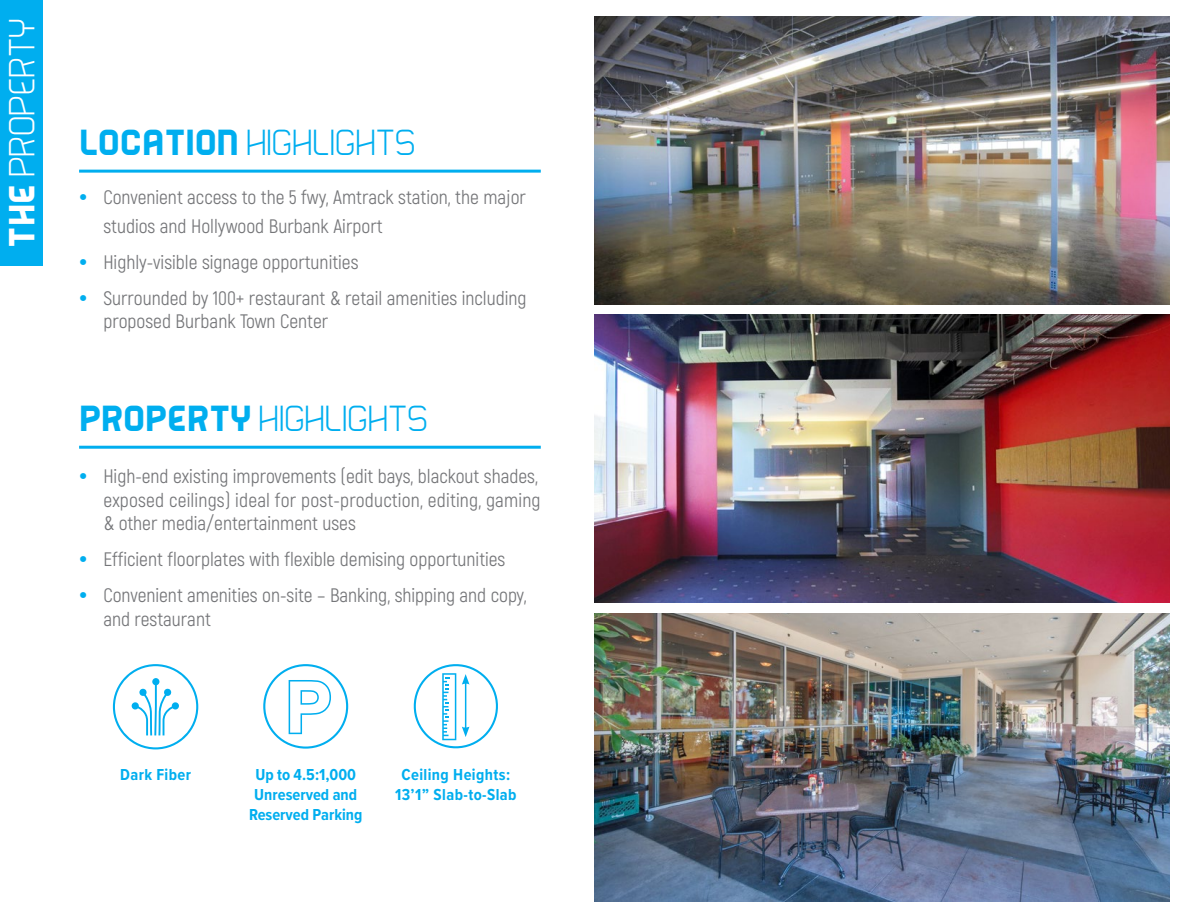
<style>
.page{position:relative;width:1188px;height:918px;background:#fff}
.page>*{position:absolute;margin:0;border:0;box-sizing:border-box;transform-origin:0 0}
.t1{font:100 42.3px "Bender";letter-spacing:.01em;color:#00aeef}
.t2{font:100 42.3px "Bender";letter-spacing:.01em;color:#fff}
.t3{font:19.5px/23.4px "Akrobat";color:#757679}
.t4{font:700 16.5px/19.8px "Proxima Nova Cond";color:#00aeef;text-align:center}
.t5{font:700 16.5px "Proxima Nova Cond";letter-spacing:.025em;color:#00aeef}
.s1{font-family:"Bender Solid";font-weight:400}
.s2{font-family:"A Udimat";font-size:27px;color:#00aeef}
</style>
<div class="page">
<img style="left:594px;top:315px;width:576px;height:288px">
<img style="left:594px;top:17px;width:576px;height:288px">
<img style="left:594px;top:613px;width:576px;height:288px">
<div style="left:0;top:0;width:42px;height:265px;background:#00aeef"></div>
<svg style="left:263px;top:664px;width:85px;height:85px"></svg>
<svg style="left:113px;top:664px;width:85px;height:85px"></svg>
<hr style="left:79px;top:446px;width:462px;height:3px;background:#00aeef">
<hr style="left:79px;top:170px;width:462px;height:3px;background:#00aeef">
<svg style="left:413px;top:664px;width:85px;height:85px"></svg>
<p class="t2" style="left:0;top:248px;width:230px;rotate:-90deg"><span class="s1">THE</span> property</p>
<p class="t1" style="left:79px;top:121px;width:338px"><span class="s1">LOCATION</span> Highlights</p>
<p class="t3" style="left:103px;top:183px;width:424px;line-height:28.5px;text-indent:-24px"><span class="s2">•</span> Convenient access to the 5 fwy, Amtrack station, the major studios and Hollywood Burbank Airport</p>
<p class="t3" style="left:79px;top:250px;width:281px"><span class="s2">•</span> Highly-visible signage opportunities</p>
<p class="t3" style="left:103px;top:286px;width:425px;text-indent:-24px"><span class="s2">•</span> Surrounded by 100+ restaurant &amp; retail amenities including proposed Burbank Town Center</p>
<p class="t1" style="left:79px;top:397px;width:350px"><span class="s1">PROPERTY</span> Highlights</p>
<p class="t3" style="left:103px;top:465px;width:439px;text-indent:-24px"><span class="s2">•</span> High-end existing improvements (edit bays, blackout shades, exposed ceilings) ideal for post-production, editing, gaming &amp; other media/entertainment uses</p>
<p class="t3" style="left:79px;top:548px;width:428px"><span class="s2">•</span> Efficient floorplates with flexible demising opportunities</p>
<p class="t3" style="left:103px;top:584px;width:425px;text-indent:-24px"><span class="s2">•</span> Convenient amenities on-site – Banking, shipping and copy, and restaurant</p>
<p class="t5" style="left:120px;top:762px;width:73px">Dark Fiber</p>
<p class="t4" style="left:249px;top:764px;width:115px">Up to 4.5:1,000<br>Unreserved and<br>Reserved Parking</p>
<p class="t5" style="left:402px;top:762px;width:110px">Ceiling Heights:</p>
<p class="t5" style="left:395px;top:782px;width:123px">13’1” Slab-to-Slab</p>
</div>
